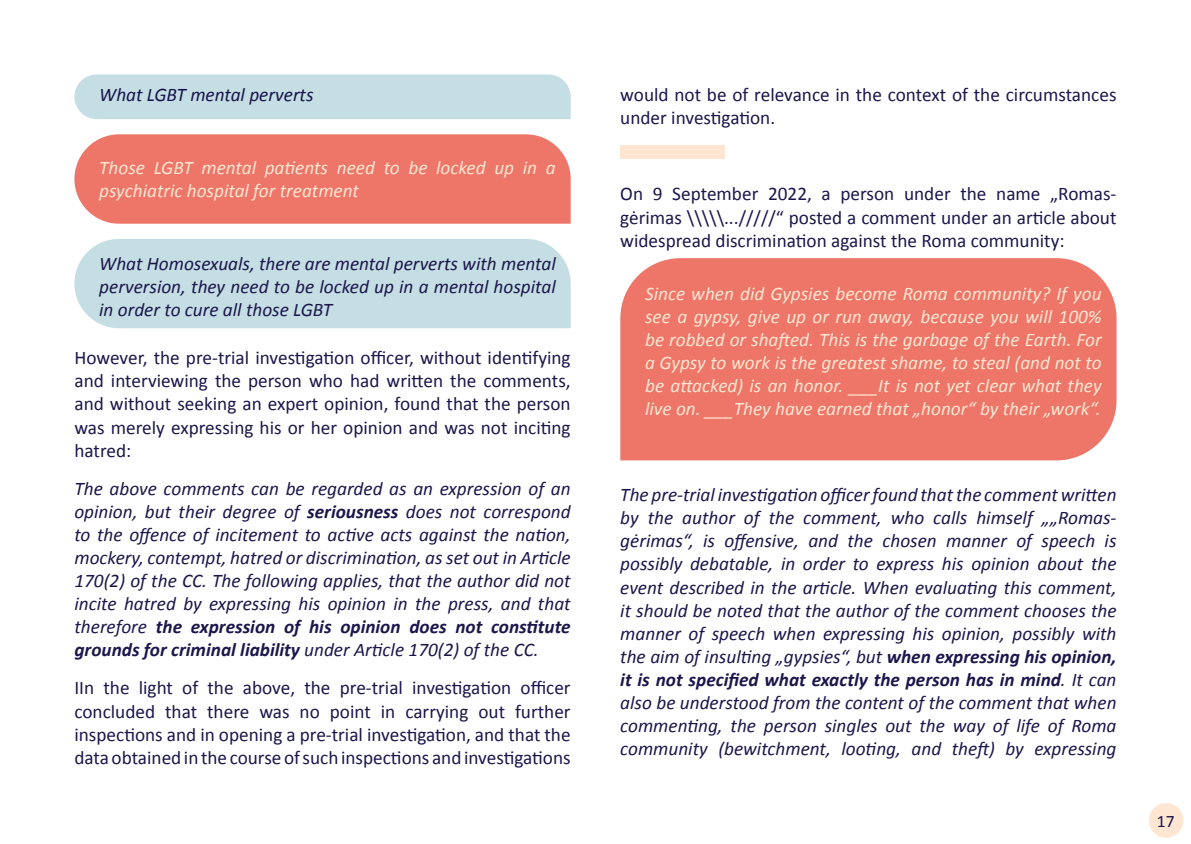
<style>
.page{position:relative;width:1191px;height:844px;background:#fff}
.page>*{position:absolute;margin:0;border:0;box-sizing:border-box;transform-origin:0 0}
.t1{font:italic 19.25px/23.1px "Calibri";color:#1c164b;text-align:justify}
.t2{font:19.25px/23.1px "Calibri";color:#1c164b;text-align:justify}
.t3{font:italic 19.25px/23.1px "Calibri";color:#fee6d2}
.t4{font:italic 19.25px "Calibri";color:#17124a}
.t5{font:17.5px "Calibri";color:#1c164b}
.s1{font-weight:700}
</style>
<div class="page">
<div style="left:1148px;top:802px;width:35px;height:35px;background:#fee6d2;border-radius:50%"></div>
<div style="left:620px;top:258px;width:496px;height:202px;background:#ed7669"></div>
<div style="left:74px;top:239px;width:496px;height:89px;background:#c4dee4"></div>
<div style="left:74px;top:74px;width:496px;height:45px;background:#c4dee4"></div>
<div style="left:74px;top:134px;width:496px;height:90px;background:#ed7669"></div>
<div style="left:620px;top:145px;width:104px;height:14px;background:#fee6d2"></div>
<p class="t4" style="left:99px;top:81px;width:216px">What LGBT mental perverts</p>
<p class="t3" style="left:99px;top:155px;width:458px">Those LGBT mental patients need to be locked up in a psychiatric hospital for treatment</p>
<p class="t1" style="left:99px;top:251px;width:458px">What Homosexuals, there are mental perverts with mental perversion, they need to be locked up in a mental hospital in order to cure all those LGBT</p>
<p class="t2" style="left:74px;top:345px;width:498px">However, the pre-trial investigation officer, without identifying and interviewing the person who had written the comments, and without seeking an expert opinion, found that the person was merely expressing his or her opinion and was not inciting hatred:</p>
<p class="t1" style="left:74px;top:475px;width:498px">The above comments can be regarded as an expression of an opinion, but their degree of <span class="s1">seriousness</span> does not correspond to the offence of incitement to active acts against the nation, mockery, contempt, hatred or discrimination, as set out in Article 170(2) of the CC. The following applies, that the author did not incite hatred by expressing his opinion in the press, and that therefore <span class="s1">the expression of his opinion does not constitute grounds for criminal liability</span> under Article 170(2) of the CC.</p>
<p class="t2" style="left:74px;top:675px;width:498px">IIn the light of the above, the pre-trial investigation officer concluded that there was no point in carrying out further inspections and in opening a pre-trial investigation, and that the data obtained in the course of such inspections and investigations</p>
<p class="t2" style="left:620px;top:83px;width:498px">would not be of relevance in the context of the circumstances under investigation.</p>
<p class="t2" style="left:620px;top:182px;width:498px">On 9 September 2022, a person under the name „Romas&shy;gėrimas \\\\\.../////“ posted a comment under an article about widespread discrimination against the Roma community:</p>
<p class="t3" style="left:645px;top:281px;width:458px;text-align:justify">Since when did Gypsies become Roma community? If you see a gypsy, give up or run away, because you will 100% be robbed or shafted. This is the garbage of the Earth. For a Gypsy to work is the greatest shame, to steal (and not to be attacked) is an honor. ___It is not yet clear what they live on. ___They have earned that „honor“ by their „work“.</p>
<p class="t1" style="left:620px;top:482px;width:498px">The pre-trial investigation officer found that the comment written by the author of the comment, who calls himself „„Romas&shy;gėrimas“, is offensive, and the chosen manner of speech is possibly debatable, in order to express his opinion about the event described in the article. When evaluating this comment, it should be noted that the author of the comment chooses the manner of speech when expressing his opinion, possibly with the aim of insulting „gypsies“, but <span class="s1">when expressing his opinion, it is not specified what exactly the person has in mind</span>. It can also be understood from the content of the comment that when commenting, the person singles out the way of life of Roma community (bewitchment, looting, and theft) by expressing</p>
<p class="t5" style="left:1156px;top:808px;width:19px">17</p>
</div>
